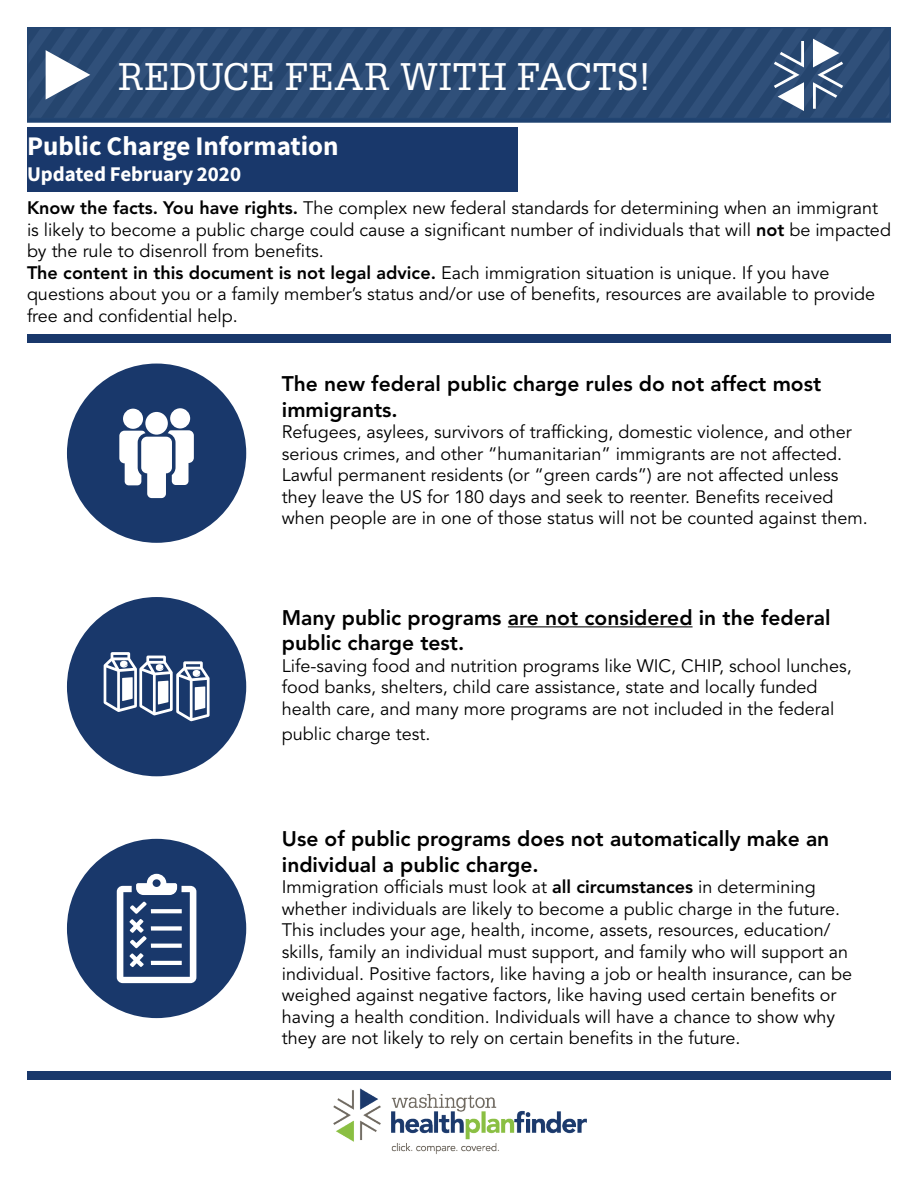
<style>
.page{position:relative;width:918px;height:1188px;background:#fff}
.page>*{position:absolute;margin:0;border:0;box-sizing:border-box;transform-origin:0 0}
.t1{font:37.5px "Glypha LT Std";letter-spacing:.005em;color:#fff}
.t2{font:27px "Source Sans Variable";letter-spacing:.05em;color:#fff}
.t3{font:800 21px/25.2px "Avenir LT Std";color:#000}
.t4{font:21px "Source Sans Variable";letter-spacing:.04em;color:#fff}
.t5{font:18px/21.6px "Avenir LT Std";color:#000}
.s1{font-weight:800}
</style>
<div class="page">
<svg style="left:27px;top:121px;width:864px;height:2px;background:#3f5d84"></svg>
<div style="left:27px;top:30px;width:864px;height:91px;background:#294872"></div>
<div style="left:27px;top:27px;width:864px;height:92px;border:2px solid #4c688d"></div>
<svg style="left:774px;top:41px;width:30px;height:70px"></svg>
<svg style="left:813px;top:39px;width:30px;height:70px"></svg>
<svg style="left:46px;top:50px;width:44px;height:50px"></svg>
<div style="left:27px;top:334px;width:864px;height:8px;background:#19386b"></div>
<div style="left:27px;top:1071px;width:864px;height:9px;background:#19386b"></div>
<div style="left:67px;top:364px;width:179px;height:179px;background:#19386b;border-radius:50%"></div>
<div style="left:67px;top:597px;width:179px;height:179px;background:#19386b;border-radius:50%"></div>
<div style="left:67px;top:839px;width:179px;height:179px;background:#19386b;border-radius:50%"></div>
<svg style="left:117px;top:874px;width:79px;height:109px"></svg>
<svg style="left:104px;top:652px;width:106px;height:69px"></svg>
<div style="left:170px;top:408px;width:20px;height:20px;background:#fff;border-radius:50%"></div>
<div style="left:123px;top:409px;width:20px;height:20px;background:#fff;border-radius:50%"></div>
<div style="left:145px;top:412px;width:23px;height:23px;background:#fff;border-radius:50%"></div>
<svg style="left:119px;top:430px;width:75px;height:68px"></svg>
<img style="left:333px;top:1088px;width:254px;height:66px">
<div style="left:27px;top:127px;width:490px;height:65px;background:#19386b"></div>
<hr style="left:508px;top:626px;width:185px;height:1px;background:#000">
<h1 class="t1" style="left:118px;top:54px;width:535px">REDUCE FEAR WITH FACTS!</h1>
<h2 class="t2" style="left:27px;top:130px;width:312px">Public Charge Information</h2>
<p class="t4" style="left:27px;top:161px;width:214px">Updated February 2020</p>
<p class="t5" style="left:27px;top:197px;width:866px"><span class="s1">Know the facts. You have rights.</span> The complex new federal standards for determining when an immigrant is likely to become a public charge could cause a significant number of individuals that will <span class="s1">not</span> be impacted by the rule to disenroll from benefits.<br><span class="s1">The content in this document is not legal advice.</span> Each immigration situation is unique. If you have questions about you or a family member’s status and/or use of benefits, resources are available to provide free and confidential help.</p>
<p class="t3" style="left:282px;top:371px;width:541px">The new federal public charge rules do not affect most immigrants.</p>
<p class="t5" style="left:282px;top:422px;width:588px">Refugees, asylees, survivors of trafficking, domestic violence, and other serious crimes, and other “humanitarian” immigrants are not affected.<br>Lawful permanent residents (or “green cards”) are not affected unless they leave the US for 180 days and seek to reenter. Benefits received when people are in one of those status will not be counted against them.</p>
<p class="t3" style="left:282px;top:605px;width:550px">Many public programs are not considered in the federal public charge test.</p>
<p class="t5" style="left:282px;top:655px;width:572px">Life-saving food and nutrition programs like WIC, CHIP, school lunches, food banks, shelters, child care assistance, state and locally funded health care, and many more programs are not included in the federal</p>
<p class="t5" style="left:282px;top:724px;width:150px">public charge test.</p>
<p class="t3" style="left:282px;top:827px;width:549px">Use of public programs does not automatically make an individual a public charge.</p>
<p class="t5" style="left:282px;top:877px;width:572px">Immigration officials must look at <span class="s1">all circumstances</span> in determining whether individuals are likely to become a public charge in the future.<br>This includes your age, health, income, assets, resources, education/ skills, family an individual must support, and family who will support an individual. Positive factors, like having a job or health insurance, can be weighed against negative factors, like having used certain benefits or having a health condition. Individuals will have a chance to show why they are not likely to rely on certain benefits in the future.</p>
</div>
